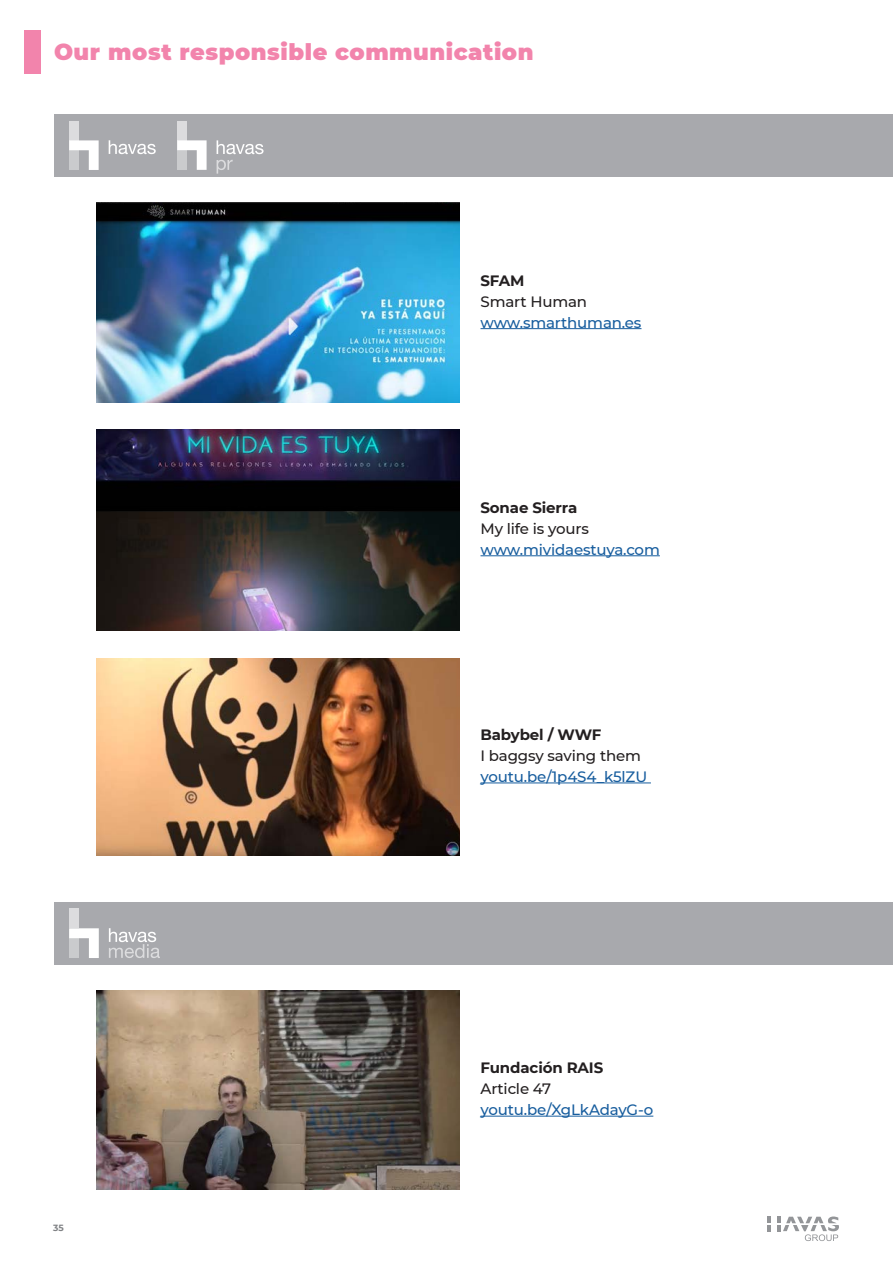
<style>
.page{position:relative;width:893px;height:1263px;background:#fff}
.page>*{position:absolute;margin:0;border:0;box-sizing:border-box;transform-origin:0 0}
.t1{font:900 22.5px "Montserrat";letter-spacing:.025em;color:#f284ac}
.t2{font:500 15px "Montserrat";letter-spacing:-.01em;color:#175d9e}
.t3{font:500 15px "Montserrat";letter-spacing:-.01em;color:#231f20}
.t4{font:700 15px "Montserrat";letter-spacing:-.01em;color:#231f20}
.t5{font:700 9px "Montserrat";color:#808285}
</style>
<div class="page">
<svg style="left:767px;top:1217px;width:4px;height:14px"></svg>
<svg style="left:778px;top:1216px;width:61px;height:25px"></svg>
<div style="left:24px;top:30px;width:17px;height:44px;background:#f284ac"></div>
<div style="left:54px;top:114px;width:839px;height:63px;background:#a8a9ad"></div>
<div style="left:54px;top:901px;width:839px;height:63px;background:#a8a9ad"></div>
<svg style="left:217px;top:140px;width:47px;height:14px"></svg>
<svg style="left:217px;top:160px;width:16px;height:14px"></svg>
<div style="left:177px;top:121px;width:10px;height:19px;background:#dcdcde"></div>
<svg style="left:177px;top:140px;width:30px;height:30px"></svg>
<div style="left:69px;top:121px;width:10px;height:19px;background:#dcdcde"></div>
<svg style="left:69px;top:140px;width:30px;height:30px"></svg>
<svg style="left:109px;top:140px;width:47px;height:14px"></svg>
<div style="left:69px;top:908px;width:10px;height:20px;background:#dcdcde"></div>
<svg style="left:69px;top:928px;width:30px;height:30px"></svg>
<svg style="left:109px;top:928px;width:51px;height:30px"></svg>
<hr style="left:480px;top:328px;width:161px;height:1px;background:#175d9e">
<img style="left:97px;top:203px;width:362px;height:199px">
<hr style="left:480px;top:1116px;width:173px;height:1px;background:#175d9e">
<img style="left:97px;top:990px;width:362px;height:199px">
<hr style="left:480px;top:555px;width:180px;height:1px;background:#175d9e">
<hr style="left:480px;top:782px;width:171px;height:1px;background:#175d9e">
<img style="left:97px;top:429px;width:362px;height:201px">
<img style="left:97px;top:658px;width:362px;height:197px">
<p class="t1" style="left:54px;top:35px;width:481px">Our most responsible communication</p>
<p class="t4" style="left:480px;top:269px;width:46px">SFAM</p>
<p class="t3" style="left:480px;top:291px;width:108px">Smart Human</p>
<p class="t2" style="left:480px;top:312px;width:162px">www.smarthuman.es</p>
<p class="t4" style="left:480px;top:496px;width:98px">Sonae Sierra</p>
<p class="t3" style="left:480px;top:518px;width:110px">My life is yours</p>
<p class="t2" style="left:480px;top:539px;width:181px">www.mividaestuya.com</p>
<p class="t4" style="left:480px;top:724px;width:122px">Babybel / WWF</p>
<p class="t3" style="left:480px;top:745px;width:162px">I baggsy saving them</p>
<p class="t2" style="left:480px;top:766px;width:168px">youtu.be/1p4S4_k5lZU</p>
<p class="t5" style="left:53px;top:1221px;width:12px">35</p>
<p class="t4" style="left:480px;top:1057px;width:124px">Fundación RAIS</p>
<p class="t3" style="left:480px;top:1078px;width:72px">Article 47</p>
<p class="t2" style="left:480px;top:1099px;width:174px">youtu.be/XgLkAdayG-o</p>
</div>
